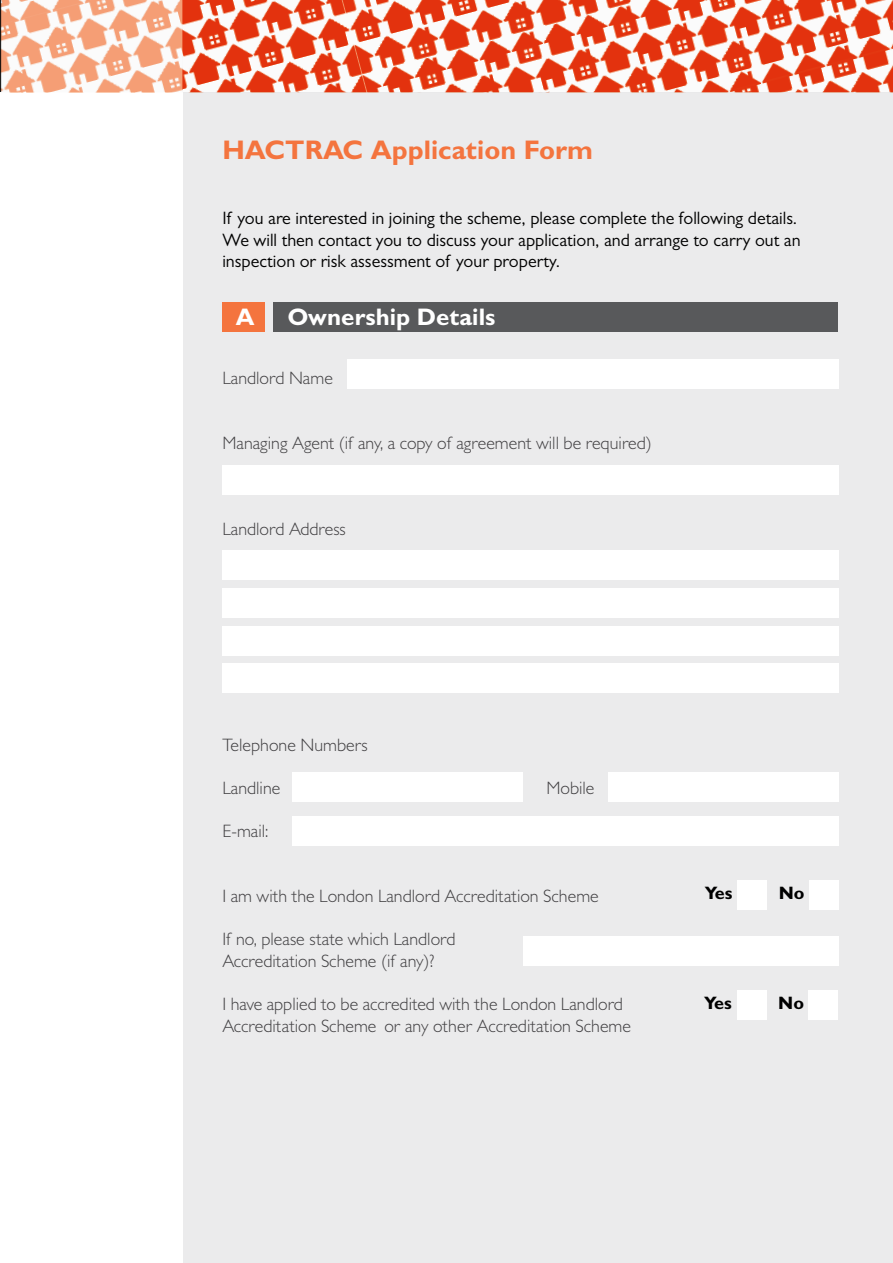
<style>
.page{position:relative;width:893px;height:1263px;background:#fff}
.page>*{position:absolute;margin:0;border:0;box-sizing:border-box;transform-origin:0 0}
.t1{font:700 27px "Gill Sans MT Std";color:#f4743e}
.t2{font:700 24px "Gill Sans MT Std";color:#fff}
.t3{font:300 18px/21.6px "Gill Sans MT Std";color:#414042}
.t4{font:18px/21.6px "Gill Sans MT Std";color:#000}
.t5{font:700 18px "Gill Sans MT Std";color:#000}
</style>
<div class="page">
<div style="left:0;top:92px;width:893px;height:1171px;background:#ebebec"></div>
<div style="left:0;top:92px;width:183px;height:1171px;background:#fff"></div>
<svg style="left:183px;top:0;width:710px;height:92px"></svg>
<svg style="left:0;top:0;width:183px;height:92px"></svg>
<hr style="left:0;top:92px;width:1px;height:1171px;background:#ebebec">
<div style="left:274px;top:302px;width:564px;height:30px;background:#58595b"></div>
<div style="left:222px;top:302px;width:42px;height:30px;background:#f4743e"></div>
<div style="left:523px;top:936px;width:315px;height:29px;background:#fff"></div>
<div style="left:348px;top:359px;width:491px;height:29px;background:#fff"></div>
<div style="left:222px;top:465px;width:617px;height:30px;background:#fff"></div>
<div style="left:222px;top:550px;width:617px;height:30px;background:#fff"></div>
<div style="left:222px;top:588px;width:617px;height:30px;background:#fff"></div>
<div style="left:222px;top:626px;width:617px;height:29px;background:#fff"></div>
<div style="left:292px;top:816px;width:547px;height:30px;background:#fff"></div>
<div style="left:608px;top:772px;width:231px;height:30px;background:#fff"></div>
<div style="left:292px;top:772px;width:231px;height:30px;background:#fff"></div>
<div style="left:222px;top:663px;width:617px;height:30px;background:#fff"></div>
<div style="left:737px;top:880px;width:30px;height:29px;background:#fff"></div>
<div style="left:809px;top:880px;width:30px;height:29px;background:#fff"></div>
<div style="left:737px;top:990px;width:29px;height:29px;background:#fff"></div>
<div style="left:809px;top:990px;width:29px;height:29px;background:#fff"></div>
<h1 class="t1" style="left:222px;top:133px;width:372px">HACTRAC Application Form</h1>
<p class="t4" style="left:222px;top:207px;width:580px">If you are interested in joining the scheme, please complete the following details.<br>We will then contact you to discuss your application, and arrange to carry out an inspection or risk assessment of your property.</p>
<h2 class="t2" style="left:236px;top:302px;width:20px">A</h2>
<h2 class="t2" style="left:288px;top:302px;width:209px">Ownership Details</h2>
<p class="t3" style="left:222px;top:367px;width:112px">Landlord Name</p>
<p class="t3" style="left:222px;top:431px;width:431px">Managing Agent (if any, a copy of agreement will be required)</p>
<p class="t3" style="left:222px;top:518px;width:125px">Landlord Address</p>
<p class="t3" style="left:222px;top:734px;width:147px">Telephone Numbers</p>
<p class="t3" style="left:222px;top:777px;width:60px">Landline</p>
<p class="t3" style="left:546px;top:777px;width:50px">Mobile</p>
<p class="t3" style="left:222px;top:820px;width:47px">E-mail:</p>
<p class="t3" style="left:222px;top:885px;width:378px">I am with the London Landlord Accreditation Scheme</p>
<p class="t3" style="left:222px;top:928px;width:235px">If no, please state which Landlord<br>Accreditation Scheme (if any)?</p>
<p class="t3" style="left:222px;top:993px;width:410px">I have applied to be accredited with the London Landlord<br>Accreditation Scheme or any other Accreditation Scheme</p>
<p class="t5" style="left:705px;top:882px;width:29px">Yes</p>
<p class="t5" style="left:779px;top:882px;width:27px">No</p>
<p class="t5" style="left:704px;top:992px;width:29px">Yes</p>
<p class="t5" style="left:778px;top:992px;width:27px">No</p>
</div>
